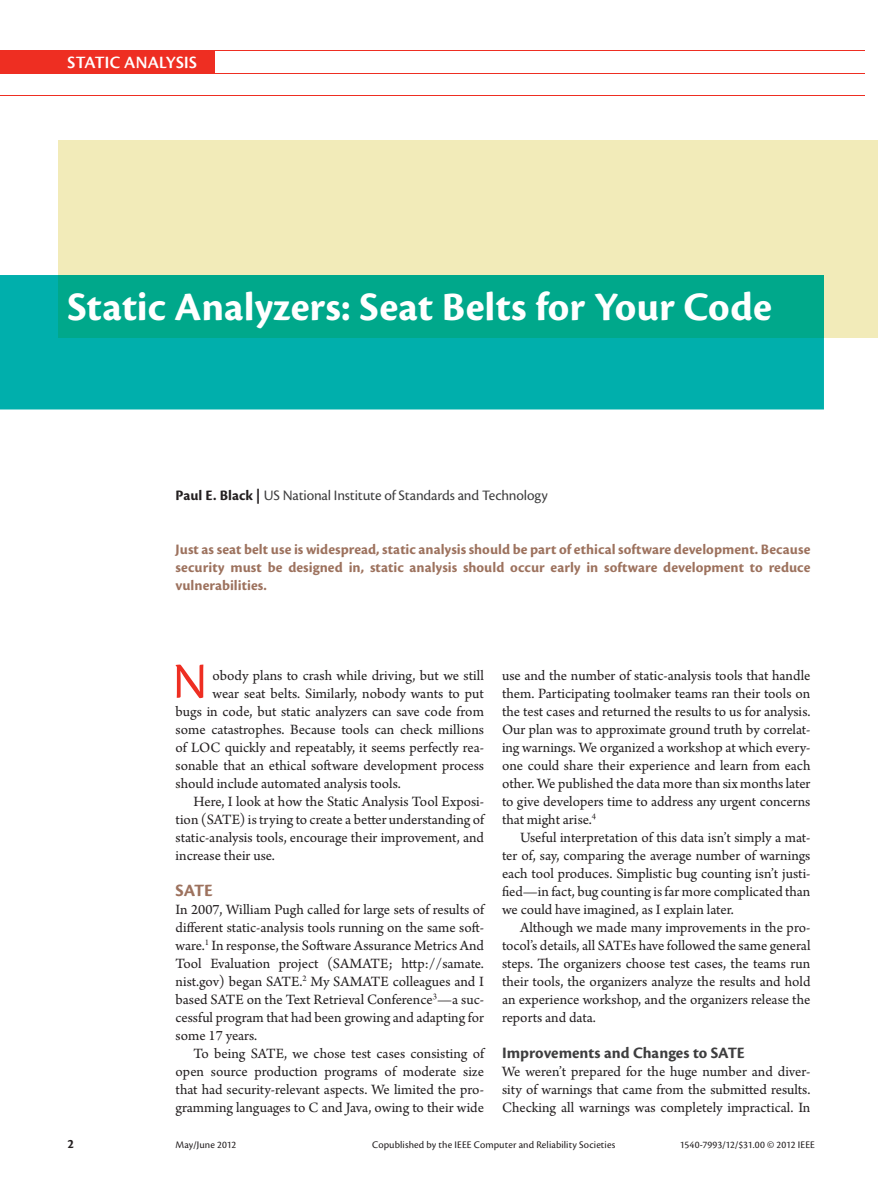
<style>
.page{position:relative;width:878px;height:1188px;background:#fff}
.page>*{position:absolute;margin:0;border:0;box-sizing:border-box;transform-origin:0 0}
.t1{font:52.35px "Cronos Pro";color:#ee2e22}
.t2{font:700 42px "Cronos Pro";letter-spacing:.005em;color:#fff}
.t3{font:18px "Cronos Pro Semibold Disp";letter-spacing:.015em;color:#fff}
.t4{font:700 18px "Cronos Pro";color:#9d725e}
.t5{font:700 16.5px "Cronos Pro";color:#3e3e3f}
.t6{font:15px/18px "Arno Pro";color:#231f20;text-align:justify}
.t7{font:700 15px/18px "Cronos Pro";color:#9d725e;text-align:justify}
.t8{font:15px "Cronos Pro";letter-spacing:-.01em;color:#3e3e3f}
.t9{font:700 13.5px "Cronos Pro";color:#231f20}
.t10{font:10.5px "Cronos Pro";letter-spacing:.01em;color:#231f20}
.s1{font-weight:700;color:#231f20}
</style>
<div class="page">
<hr style="left:0;top:50px;width:864px;height:1px;background:#ee2e22">
<hr style="left:0;top:73px;width:864px;height:1px;background:#ee2e22">
<hr style="left:0;top:95px;width:864px;height:1px;background:#ee2e22">
<div style="left:0;top:51px;width:215px;height:23px;background:#ee2e22"></div>
<div style="left:58px;top:140px;width:820px;height:198px;background:#f2ebb9"></div>
<div style="left:0;top:275px;width:824px;height:134px;background:#00afac"></div>
<div style="left:58px;top:275px;width:766px;height:63px;background:#00a88b"></div>
<p class="t3" style="left:68px;top:52px;width:131px">STATIC ANALYSIS</p>
<h2 class="t2" style="left:68px;top:282px;width:706px">Static Analyzers: Seat Belts for Your Code</h2>
<p class="t8" style="left:176px;top:486px;width:373px"><span class="s1">Paul E. Black |</span> US National Institute of Standards and Technology</p>
<p class="t7" style="left:176px;top:540px;width:636px">Just as seat belt use is widespread, static analysis should be part of ethical software development. Because security must be designed in, static analysis should occur early in software development to reduce vulnerabilities.</p>
<h1 class="t1" style="left:173px;top:651px;width:36px">N</h1>
<p class="t6" style="left:212px;top:667px;width:273px">obody plans to crash while driving, but we still</p>
<p class="t6" style="left:212px;top:685px;width:273px">wear seat belts. Similarly, nobody wants to put</p>
<p class="t6" style="left:176px;top:703px;width:310px">bugs in code, but static analyzers can save code from</p>
<p class="t6" style="left:176px;top:721px;width:310px">some catastrophes. Because tools can check millions</p>
<p class="t6" style="left:176px;top:739px;width:310px">of LOC quickly and repeatably, it seems perfectly rea-</p>
<p class="t6" style="left:176px;top:757px;width:310px">sonable that an ethical software development process</p>
<p class="t6" style="left:176px;top:775px;width:227px">should include automated analysis tools.</p>
<p class="t6" style="left:194px;top:793px;width:292px">Here, I look at how the Static Analysis Tool Exposi-</p>
<p class="t6" style="left:176px;top:811px;width:310px">tion (SATE) is trying to create a better understanding of</p>
<p class="t6" style="left:176px;top:829px;width:310px">static-analysis tools, encourage their improvement, and</p>
<p class="t6" style="left:176px;top:847px;width:101px">increase their use.</p>
<p class="t4" style="left:176px;top:880px;width:39px">SATE</p>
<p class="t6" style="left:175px;top:901px;width:310px">In 2007, William Pugh called for large sets of results of different static-analysis tools running on the same soft&shy;ware.<sup>1</sup> In response, the Software Assurance Metrics And Tool Evaluation project (SAMATE; http://samate. nist.gov) began SATE.<sup>2</sup> My SAMATE colleagues and I based SATE on the Text Retrieval Conference<sup>3</sup>—a suc&shy;cessful program that had been growing and adapting for some 17 years.</p>
<p class="t6" style="left:175px;top:1045px;width:310px;text-indent:18px">To being SATE, we chose test cases consisting of open source production programs of moderate size that had security-relevant aspects. We limited the pro&shy;gramming languages to C and Java, owing to their wide</p>
<p class="t6" style="left:502px;top:667px;width:310px">use and the number of static-analysis tools that handle them. Participating toolmaker teams ran their tools on the test cases and returned the results to us for analysis.<br>Our plan was to approximate ground truth by correlat&shy;ing warnings. We organized a workshop at which every&shy;one could share their experience and learn from each other. We published the data more than six months later to give developers time to address any urgent concerns that might arise.<sup>4</sup></p>
<p class="t6" style="left:502px;top:829px;width:310px;text-indent:18px">Useful interpretation of this data isn’t simply a mat&shy;ter of, say, comparing the average number of warnings each tool produces. Simplistic bug counting isn’t justi&shy;fied—in fact, bug counting is far more complicated than we could have imagined, as I explain later.</p>
<p class="t6" style="left:502px;top:919px;width:310px;text-indent:18px">Although we made many improvements in the pro&shy;tocol’s details, all SATEs have followed the same general steps. The organizers choose test cases, the teams run their tools, the organizers analyze the results and hold an experience workshop, and the organizers release the reports and data.</p>
<p class="t5" style="left:502px;top:1043px;width:244px">Improvements and Changes to SATE</p>
<p class="t6" style="left:502px;top:1063px;width:310px">We weren’t prepared for the huge number and diver&shy;sity of warnings that came from the submitted results.<br>Checking all warnings was completely impractical. In</p>
<p class="t9" style="left:68px;top:1136px;width:8px">2</p>
<p class="t10" style="left:175px;top:1138px;width:62px">May/June 2012</p>
<p class="t10" style="left:372px;top:1138px;width:245px">Copublished by the IEEE Computer and Reliability Societies</p>
<p class="t10" style="left:680px;top:1138px;width:136px">1540-7993/12/$31.00 © 2012 IEEE</p>
</div>
